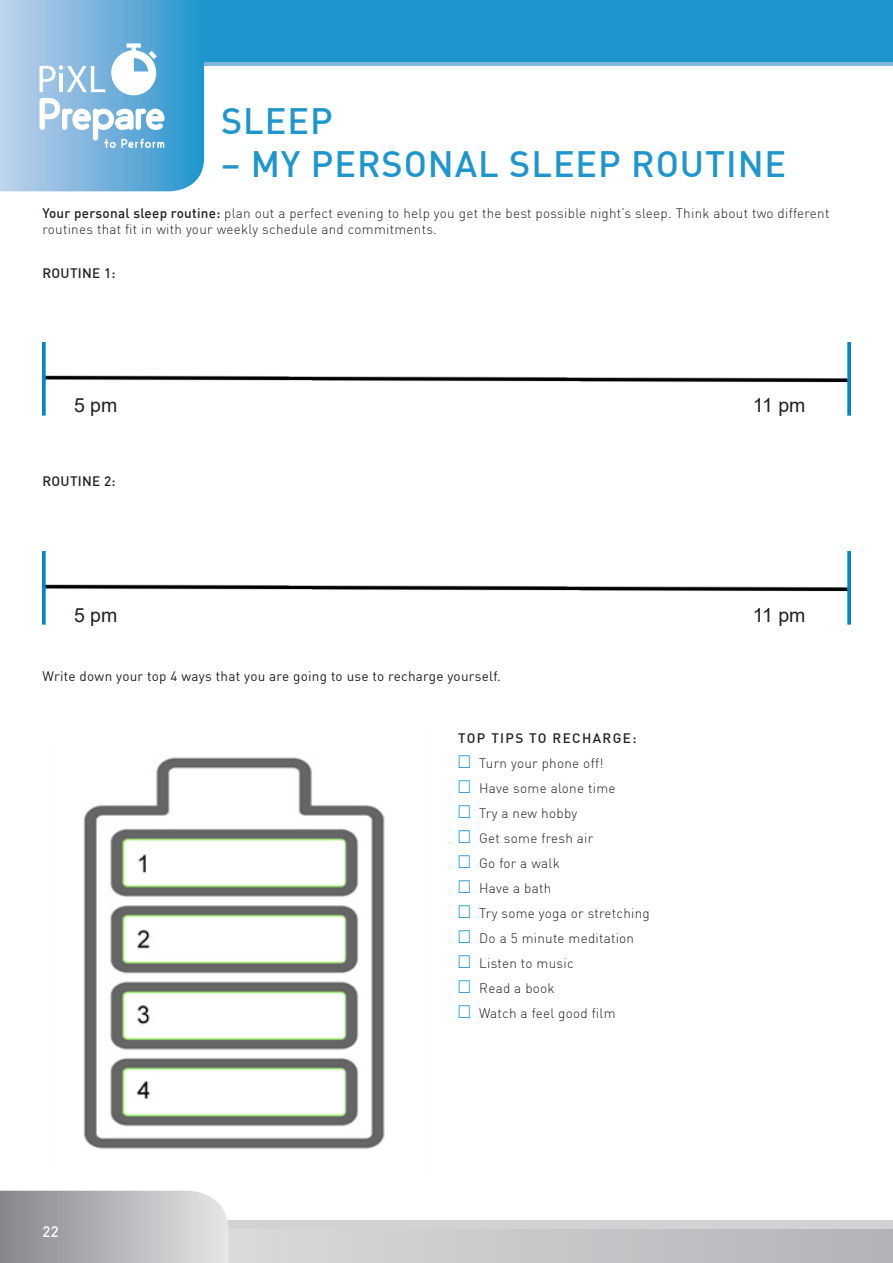
<style>
.page{position:relative;width:893px;height:1263px;background:#fff}
.page>*{position:absolute;margin:0;border:0;box-sizing:border-box;transform-origin:0 0}
.t1{font:500 36px "DIN";letter-spacing:.025em;color:#1e96cd}
.t2{font:19.5px "Arial";color:#231f20}
.t3{font:500 15px "DIN";color:#fff}
.text{font:300 13.5px/16.5px "DIN";letter-spacing:.02em;color:#231f20}
.t4{font:13.5px "DIN";letter-spacing:.02em;color:#231f20}
.subhead{font:500 13.5px "DIN";letter-spacing:.02em;color:#231f20}
.subhead-2{font:500 13.5px "DIN";letter-spacing:.1em;color:#231f20}
.s1{font-weight:500}
.s2{color:#1e96cd}
</style>
<div class="page">
<div style="left:0;top:1220px;width:893px;height:43px;background:#d1d2d4"></div>
<div style="left:0;top:4px;width:893px;height:62px;background:#81b6de"></div>
<div style="left:0;top:0;width:893px;height:62px;background:#1e96cd"></div>
<svg style="left:554px;top:1229px;width:339px;height:34px"></svg>
<svg style="left:0;top:1191px;width:229px;height:72px"></svg>
<img style="left:43px;top:342px;width:807px;height:74px">
<img style="left:43px;top:551px;width:807px;height:74px">
<img style="left:83px;top:757px;width:302px;height:393px">
<svg style="left:0;top:0;width:204px;height:191px;background:#85bce0"></svg>
<div style="left:74px;top:388px;width:60px;height:33px;background:#fff"></div>
<div style="left:753px;top:388px;width:59px;height:33px;background:#fff"></div>
<div style="left:74px;top:598px;width:60px;height:33px;background:#fff"></div>
<div style="left:753px;top:598px;width:59px;height:33px;background:#fff"></div>
<p class="t1" style="left:221px;top:98px;width:113px">SLEEP</p>
<p class="t1" style="left:221px;top:141px;width:567px">– MY PERSONAL SLEEP ROUTINE</p>
<p class="text" style="left:43px;top:205px;width:788px"><span class="s1">Your personal sleep routine:</span> plan out a perfect evening to help you get the best possible night’s sleep. Think about two different routines that fit in with your weekly schedule and commitments.</p>
<p class="subhead" style="left:43px;top:264px;width:75px">ROUTINE 1:</p>
<p class="t2" style="left:74px;top:391px;width:45px">5 pm</p>
<p class="t2" style="left:753px;top:391px;width:54px">11 pm</p>
<p class="subhead" style="left:43px;top:473px;width:75px">ROUTINE 2:</p>
<p class="t2" style="left:74px;top:602px;width:45px">5 pm</p>
<p class="t2" style="left:753px;top:602px;width:54px">11 pm</p>
<p class="t4" style="left:43px;top:668px;width:460px">Write down your top 4 ways that you are going to use to recharge yourself.</p>
<p class="t3" style="left:43px;top:1222px;width:18px">22</p>
<p class="subhead-2" style="left:458px;top:729px;width:180px">TOP TIPS TO RECHARGE:</p>
<p class="text" style="left:458px;top:754px;width:147px"><span class="s2">✓</span> Turn your phone off!</p>
<p class="text" style="left:458px;top:779px;width:159px"><span class="s2">✓</span> Have some alone time</p>
<p class="text" style="left:458px;top:804px;width:121px"><span class="s2">✓</span> Try a new hobby</p>
<p class="text" style="left:458px;top:829px;width:137px"><span class="s2">✓</span> Get some fresh air</p>
<p class="text" style="left:458px;top:854px;width:103px"><span class="s2">✓</span> Go for a walk</p>
<p class="text" style="left:458px;top:879px;width:95px"><span class="s2">✓</span> Have a bath</p>
<p class="text" style="left:458px;top:905px;width:193px"><span class="s2">✓</span> Try some yoga or stretching</p>
<p class="text" style="left:458px;top:930px;width:177px"><span class="s2">✓</span> Do a 5 minute meditation</p>
<p class="text" style="left:458px;top:955px;width:117px"><span class="s2">✓</span> Listen to music</p>
<p class="text" style="left:458px;top:980px;width:98px"><span class="s2">✓</span> Read a book</p>
<p class="text" style="left:458px;top:1005px;width:159px"><span class="s2">✓</span> Watch a feel good film</p>
</div>
